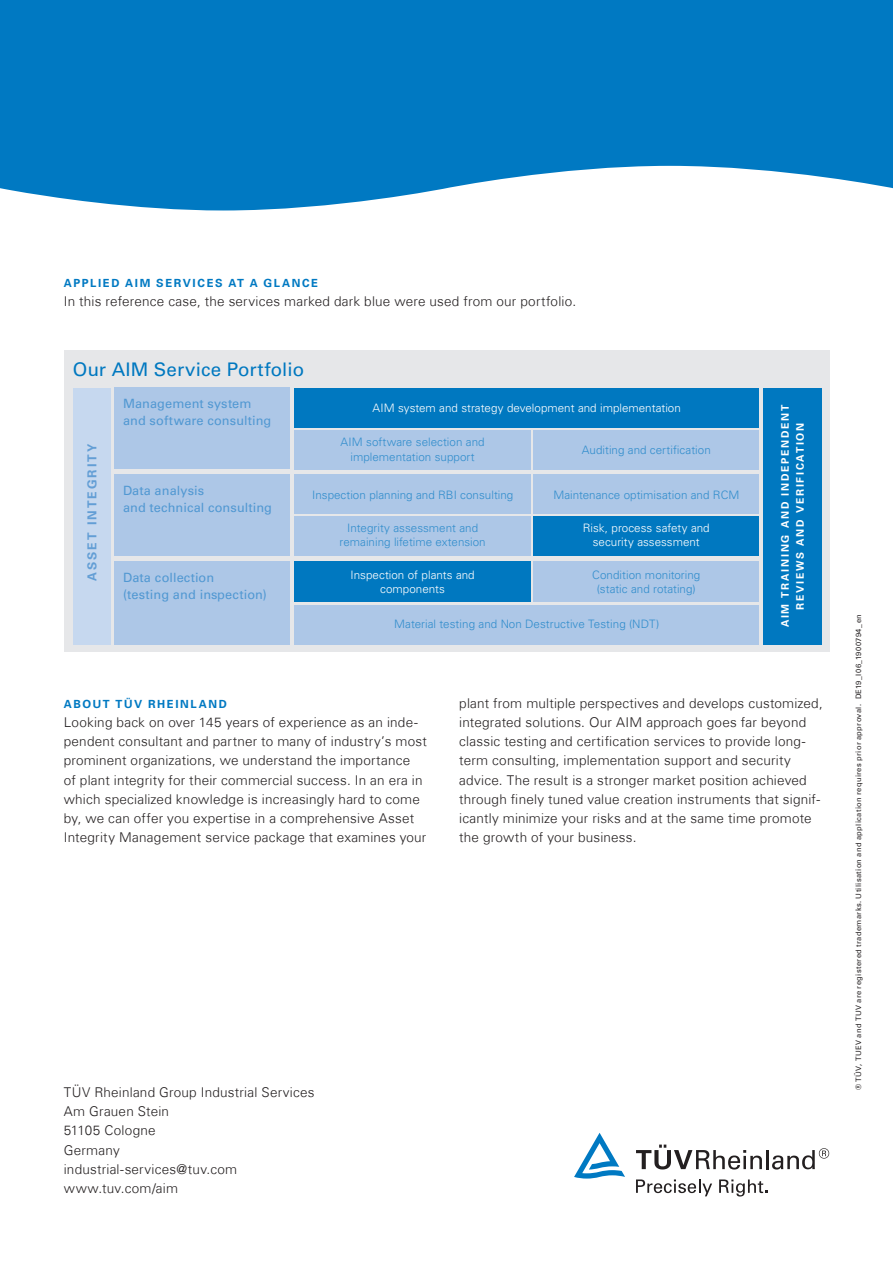
<style>
.page{position:relative;width:893px;height:1263px;background:#fff}
.page>*{position:absolute;margin:0;border:0;box-sizing:border-box;transform-origin:0 0}
.t1{font:18.75px "Univers Com 55 Roman";letter-spacing:.005em;color:#0078c0}
.t2{font:300 13.5px/19.2px "Univers Com 45";letter-spacing:.015em;color:#231f20}
.t3{font:12.75px/17px "Univers Com 55 Roman";letter-spacing:.005em;color:#5198d2}
.t4{font:700 12.45px "Univers Com 65";letter-spacing:.16em;color:#639ed5}
.t5{font:300 11.55px/14.7px "Univers Com 45";letter-spacing:.005em;color:#318dcc;text-align:center}
.t6{font:300 11.55px/14.7px "Univers Com 45";color:#fff;text-align:center}
.t7{font:700 11.25px "Univers Com 65";letter-spacing:.145em;color:#0079c2}
.t8{font:700 10.35px/14.9px "Univers Com 65";letter-spacing:.165em;color:#fff;text-align:center}
.t9{font:7.5px "Univers Com 55 Roman";letter-spacing:.05em;color:#231f20}
</style>
<div class="page">
<svg style="left:636px;top:1144px;width:126px;height:25px"></svg>
<hr style="left:766px;top:1150px;width:3px;height:19px;background:#231f20">
<svg style="left:772px;top:1148px;width:57px;height:21px"></svg>
<svg style="left:574px;top:1133px;width:51px;height:45px"></svg>
<svg style="left:636px;top:1179px;width:76px;height:17px"></svg>
<svg style="left:719px;top:1179px;width:48px;height:17px"></svg>
<div style="left:64px;top:351px;width:765px;height:301px;background:#e6e7e9"></div>
<div style="left:294px;top:561px;width:237px;height:41px;background:#0078c0"></div>
<div style="left:294px;top:605px;width:465px;height:40px;background:#adc7e7"></div>
<div style="left:73px;top:388px;width:38px;height:257px;background:#c6d8ef"></div>
<div style="left:764px;top:388px;width:58px;height:257px;background:#0078c0"></div>
<div style="left:115px;top:388px;width:175px;height:81px;background:#adc7e7"></div>
<div style="left:115px;top:475px;width:175px;height:81px;background:#adc7e7"></div>
<div style="left:115px;top:561px;width:175px;height:84px;background:#adc7e7"></div>
<div style="left:294px;top:388px;width:465px;height:39px;background:#0078c0"></div>
<div style="left:533px;top:430px;width:226px;height:39px;background:#adc7e7"></div>
<div style="left:294px;top:430px;width:237px;height:39px;background:#adc7e7"></div>
<div style="left:533px;top:561px;width:226px;height:41px;background:#adc7e7"></div>
<div style="left:533px;top:516px;width:226px;height:40px;background:#0078c0"></div>
<div style="left:533px;top:475px;width:226px;height:39px;background:#adc7e7"></div>
<div style="left:294px;top:475px;width:237px;height:39px;background:#adc7e7"></div>
<div style="left:294px;top:516px;width:237px;height:40px;background:#adc7e7"></div>
<svg style="left:0;top:0;width:893px;height:210px;background:#1a86c8"></svg>
<p class="t7" style="left:64px;top:276px;width:256px">APPLIED AIM SERVICES AT A GLANCE</p>
<p class="t2" style="left:64px;top:292px;width:514px">In this reference case, the services marked dark blue were used from our portfolio.</p>
<h1 class="t1" style="left:73px;top:358px;width:233px">Our AIM Service Portfolio</h1>
<p class="t4" style="left:85px;top:581px;width:139px;rotate:-90deg">ASSET INTEGRITY</p>
<p class="t3" style="left:123px;top:395px;width:150px">Management system and software consulting</p>
<p class="t3" style="left:123px;top:482px;width:151px">Data analysis<br>and technical consulting</p>
<p class="t3" style="left:123px;top:569px;width:145px">Data collection<br>(testing and inspection)</p>
<p class="t6" style="left:372px;top:400px;width:310px">AIM system and strategy development and implementation</p>
<p class="t5" style="left:341px;top:435px;width:146px">AIM software selection and implementation support</p>
<p class="t5" style="left:582px;top:442px;width:131px">Auditing and certification</p>
<p class="t5" style="left:312px;top:487px;width:203px">Inspection planning and RBI consulting</p>
<p class="t5" style="left:340px;top:521px;width:148px">Integrity assessment and remaining lifetime extension</p>
<p class="t5" style="left:553px;top:487px;width:187px">Maintenance optimisation and RCM</p>
<p class="t6" style="left:583px;top:521px;width:128px">Risk, process safety and security assessment</p>
<p class="t6" style="left:351px;top:567px;width:126px">Inspection of plants and components</p>
<p class="t5" style="left:592px;top:567px;width:110px">Condition monitoring (static and rotating)</p>
<p class="t5" style="left:394px;top:617px;width:267px">Material testing and Non Destructive Testing (NDT)</p>
<p class="t8" style="left:778px;top:627px;width:224px;rotate:-90deg">AIM TRAINING AND INDEPENDENT<br>REVIEWS AND VERIFICATION</p>
<p class="t7" style="left:64px;top:697px;width:165px">ABOUT TÜV RHEINLAND</p>
<p class="t2" style="left:64px;top:713px;width:365px">Looking back on over 145 years of experience as an inde&shy;pendent consultant and partner to many of industry’s most prominent organizations, we understand the importance<br>of plant integrity for their commercial success. In an era in which specialized knowledge is increasingly hard to come by, we can offer you expertise in a comprehensive Asset Integrity Management service package that examines your</p>
<p class="t2" style="left:459px;top:694px;width:365px">plant from multiple perspectives and develops customized, integrated solutions. Our AIM approach goes far beyond classic testing and certification services to provide long&shy;term consulting, implementation support and security advice. The result is a stronger market position achieved through finely tuned value creation instruments that signif&shy;icantly minimize your risks and at the same time promote the growth of your business.</p>
<p class="t2" style="left:64px;top:1083px;width:252px">TÜV Rheinland Group Industrial Services<br>Am Grauen Stein<br>51105 Cologne<br>Germany<br>industrial-services@tuv.com www.tuv.com/aim</p>
<p class="t9" style="left:854px;top:1090px;width:477px;rotate:-90deg">® TÜV, TUEV and TUV are registered trademarks. Utilisation and application requires prior approval. DE19_I06_1900794_en</p>
</div>
